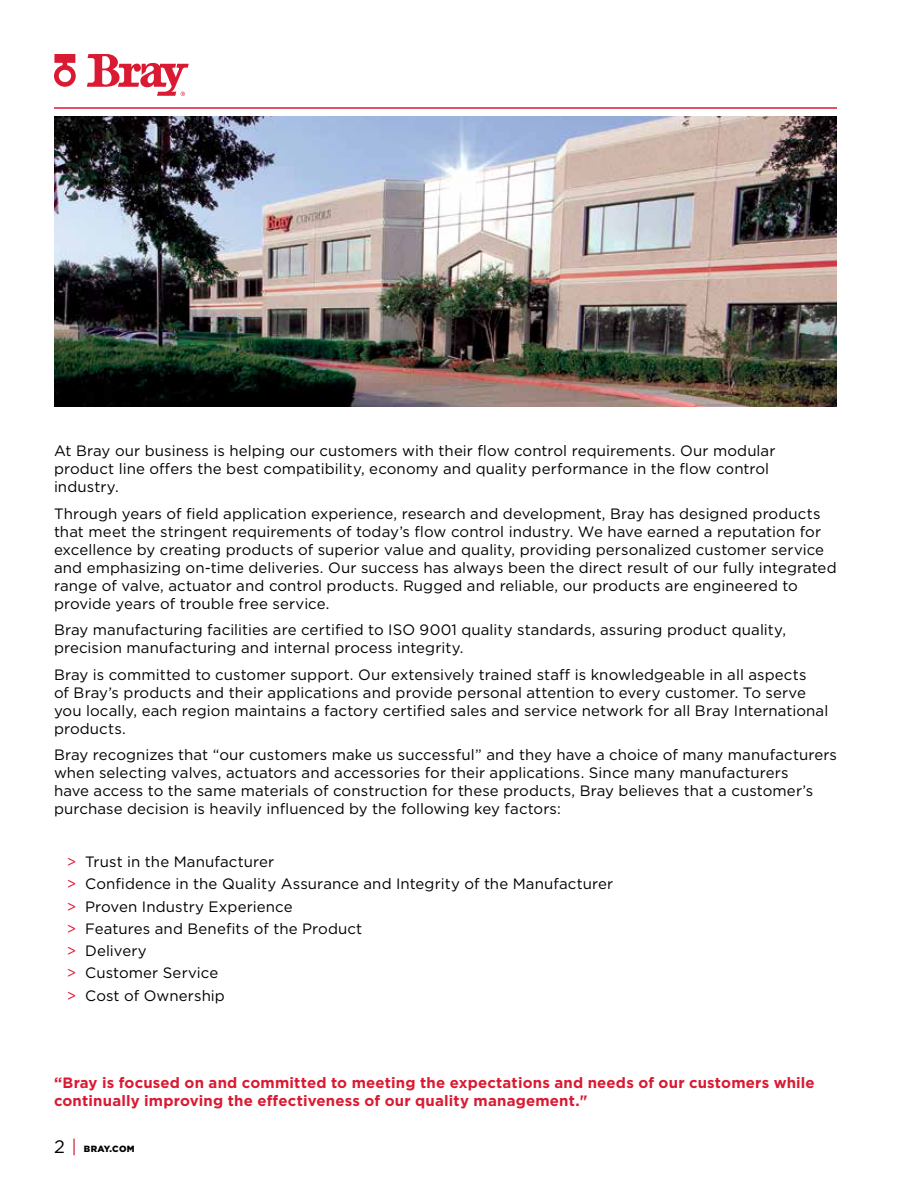
<style>
.page{position:relative;width:918px;height:1188px;background:#fff}
.page>*{position:absolute;margin:0;border:0;box-sizing:border-box;transform-origin:0 0}
.t1{font:15px/18px "Gotham";letter-spacing:.005em;color:#000}
.t2{font:700 15px/18px "Gotham";letter-spacing:.01em;color:#da1a32}
.t3{font:900 9px "Gotham";letter-spacing:.025em;color:#000}
.s1{color:#da1a32}
.s2{font-weight:400;font-size:18px}
.s3{font-weight:400;font-size:18px;color:#da1a32}
</style>
<div class="page">
<svg style="left:87px;top:54px;width:102px;height:42px"></svg>
<svg style="left:54px;top:54px;width:22px;height:33px"></svg>
<hr style="left:54px;top:107px;width:783px;height:2px;background:#da1a32">
<img style="left:54px;top:116px;width:783px;height:290px">
<p class="t1" style="left:54px;top:441px;width:723px">At Bray our business is helping our customers with their flow control requirements. Our modular product line offers the best compatibility, economy and quality performance in the flow control industry.</p>
<p class="t1" style="left:54px;top:504px;width:784px">Through years of field application experience, research and development, Bray has designed products that meet the stringent requirements of today’s flow control industry. We have earned a reputation for excellence by creating products of superior value and quality, providing personalized customer service and emphasizing on-time deliveries. Our success has always been the direct result of our fully integrated range of valve, actuator and control products. Rugged and reliable, our products are engineered to provide years of trouble free service.</p>
<p class="t1" style="left:54px;top:620px;width:734px">Bray manufacturing facilities are certified to ISO 9001 quality standards, assuring product quality, precision manufacturing and internal process integrity.</p>
<p class="t1" style="left:54px;top:665px;width:776px">Bray is committed to customer support. Our extensively trained staff is knowledgeable in all aspects<br>of Bray’s products and their applications and provide personal attention to every customer. To serve you locally, each region maintains a factory certified sales and service network for all Bray International products.</p>
<p class="t1" style="left:54px;top:745px;width:785px">Bray recognizes that “our customers make us successful” and they have a choice of many manufacturers when selecting valves, actuators and accessories for their applications. Since many manufacturers<br>have access to the same materials of construction for these products, Bray believes that a customer’s purchase decision is heavily influenced by the following key factors:</p>
<p class="t1" style="left:67px;top:850px;width:548px;line-height:22.2px"><span class="s1">&gt;</span> Trust in the Manufacturer<br><span class="s1">&gt;</span> Confidence in the Quality Assurance and Integrity of the Manufacturer <span class="s1">&gt;</span> Proven Industry Experience<br><span class="s1">&gt;</span> Features and Benefits of the Product<br><span class="s1">&gt;</span> Delivery<br><span class="s1">&gt;</span> Customer Service<br><span class="s1">&gt;</span> Cost of Ownership</p>
<p class="t2" style="left:54px;top:1073px;width:762px">“Bray is focused on and committed to meeting the expectations and needs of our customers while continually improving the effectiveness of our quality management."</p>
<p class="t3" style="left:54px;top:1142px;width:82px"><span class="s2">2</span> <span class="s3">|</span> BRAY.COM</p>
</div>
